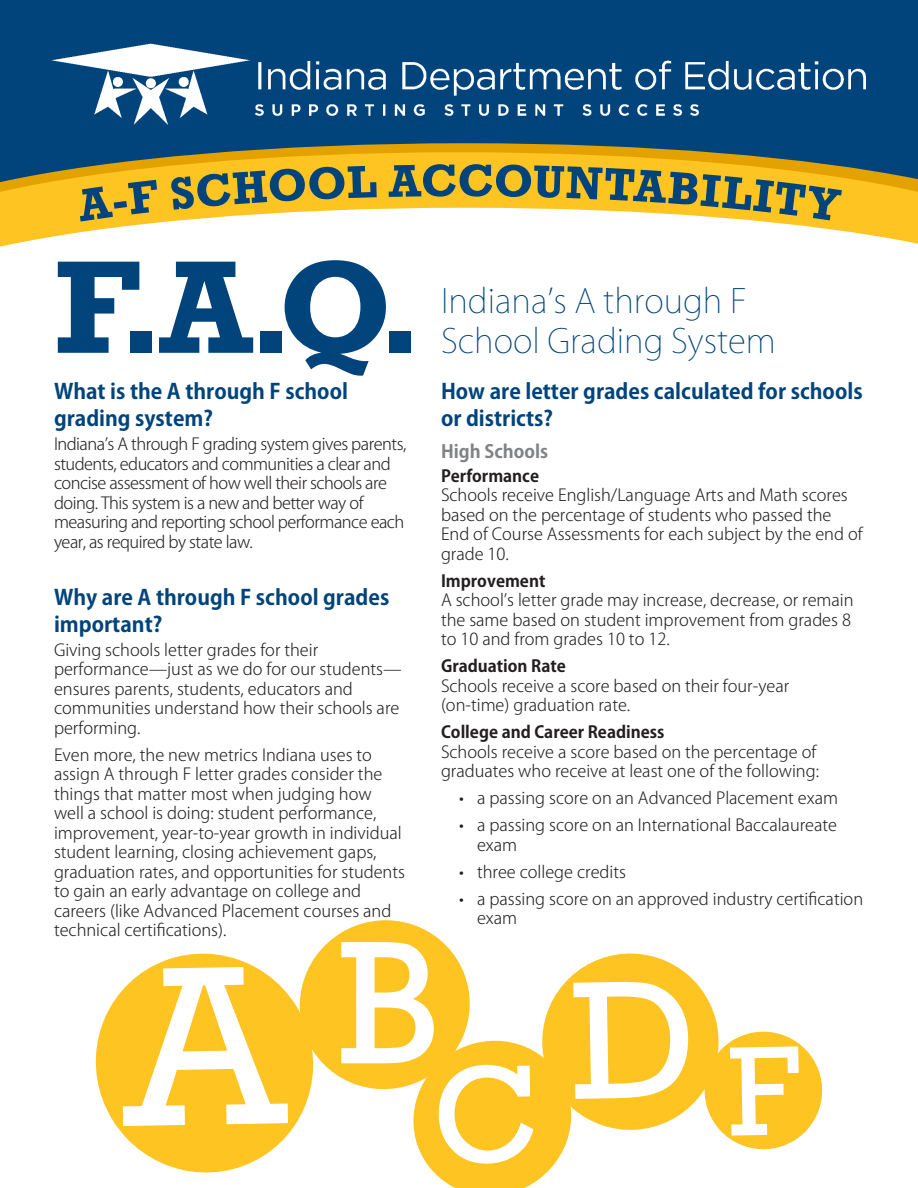
<style>
.page{position:relative;width:918px;height:1188px;background:#fff}
.page>*{position:absolute;margin:0;border:0;box-sizing:border-box;transform-origin:0 0}
.t1{font:178.5px "Rockwell";color:#fff}
.t2{font:700 134.25px "Rockwell";color:#00447b}
.t3{font:200 33px "Koz Go Pro";color:#00447b}
.header_1{font:700 21px/27px "Koz Go Pro";color:#00447b}
.header_2{font:700 18px "Koz Go Pro";color:#808285}
.paragraph{font:300 16.5px/19.5px "Koz Go Pro";color:#231f20}
.paragraph-2{font:300 16.5px/19.5px "Koz Go Pro";letter-spacing:-.03em;color:#231f20}
.s1{font-weight:700}
</style>
<div class="page">
<svg style="left:0;top:192px;width:918px;height:55px"></svg>
<svg style="left:0;top:0;width:918px;height:182px;background:#345b62"></svg>
<img style="left:18px;top:27px;width:882px;height:115px">
<svg style="left:80px;top:164px;width:762px;height:58px;background:#b8a756"></svg>
<svg style="left:95px;top:992px;width:26px;height:140px;fill:#fec422"></svg>
<svg style="left:121px;top:920px;width:702px;height:268px"></svg>
<p class="t2" style="left:54px;top:226px;width:371px">F.A.Q.</p>
<p class="header_1" style="left:54px;top:379px;width:296px">What is the A through F school grading system?</p>
<p class="paragraph-2" style="left:54px;top:434px;width:354px">Indiana’s A through F grading system gives parents, students, educators and communities a clear and concise assessment of how well their schools are doing. This system is a new and better way of measuring and reporting school performance each year, as required by state law.</p>
<p class="header_1" style="left:54px;top:585px;width:337px">Why are A through F school grades important?</p>
<p class="paragraph" style="left:54px;top:640px;width:349px">Giving schools letter grades for their performance—just as we do for our students— ensures parents, students, educators and communities understand how their schools are performing.</p>
<p class="paragraph" style="left:54px;top:745px;width:353px">Even more, the new metrics Indiana uses to assign A through F letter grades consider the things that matter most when judging how well a school is doing: student performance, improvement, year-to-year growth in individual student learning, closing achievement gaps, graduation rates, and opportunities for students to gain an early advantage on college and careers (like Advanced Placement courses and technical certifications).</p>
<p class="t3" style="left:441px;top:279px;width:307px">Indiana’s A through F</p>
<p class="t3" style="left:441px;top:319px;width:336px">School Grading System</p>
<p class="header_1" style="left:441px;top:379px;width:423px">How are letter grades calculated for schools or districts?</p>
<p class="header_2" style="left:441px;top:439px;width:109px">High Schools</p>
<p class="paragraph" style="left:441px;top:466px;width:423px"><span class="s1">Performance<br></span>Schools receive English/Language Arts and Math scores based on the percentage of students who passed the End of Course Assessments for each subject by the end of grade 10.</p>
<p class="paragraph" style="left:441px;top:571px;width:414px"><span class="s1">Improvement<br></span>A school’s letter grade may increase, decrease, or remain the same based on student improvement from grades 8 to 10 and from grades 10 to 12.</p>
<p class="paragraph" style="left:441px;top:656px;width:350px"><span class="s1">Graduation Rate<br></span>Schools receive a score based on their four-year (on-time) graduation rate.</p>
<p class="paragraph" style="left:441px;top:722px;width:380px"><span class="s1">College and Career Readiness<br></span>Schools receive a score based on the percentage of graduates who receive at least one of the following:</p>
<p class="paragraph" style="left:459px;top:788px;width:381px">• a passing score on an Advanced Placement exam</p>
<p class="paragraph" style="left:477px;top:815px;width:362px;text-indent:-18px">• a passing score on an International Baccalaureate exam</p>
<p class="paragraph" style="left:459px;top:862px;width:168px">• three college credits</p>
<p class="paragraph" style="left:477px;top:889px;width:388px;text-indent:-18px">• a passing score on an approved industry certification exam</p>
<p class="t1" style="left:337px;top:900px;width:106px">B</p>
</div>
